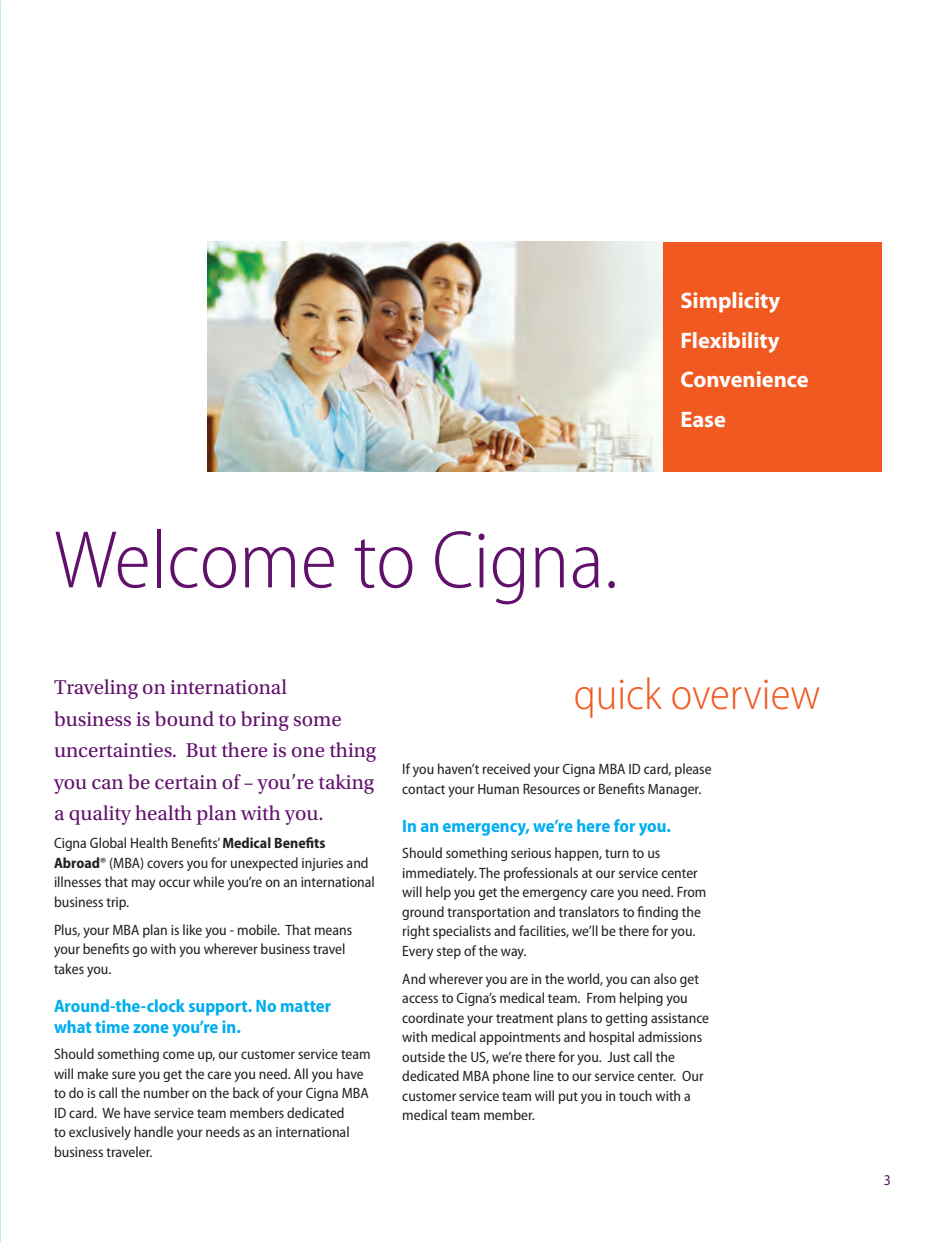
<style>
.page{position:relative;width:945px;height:1242px;background:#fff}
.page>*{position:absolute;margin:0;border:0;box-sizing:border-box;transform-origin:0 0}
.NB-left_side_headlin{font:300 semi-condensed 82.5px "Myriad Pro";color:#61116c}
.NB-left_side_headlin-2{font:300 semi-condensed 45px "Myriad Pro";color:#f15921}
.NB-sidebar_text-colo{font:700 22.5px "Myriad Pro";color:#fff}
.NB-Body_Copy{font:21px/31.5px "Utopia Std";color:#61116c}
.NB-Subhead-color{font:700 semi-condensed 18px/21px "Myriad Pro";color:#00aeef}
.NB-Body_Copy-2{font:semi-condensed 15px/19.5px "Myriad Pro";color:#231f20}
.NB-page___right{font:semi-condensed 15px "Myriad Pro";color:#61116c}
.s1{font-weight:700}
</style>
<div class="page">
<svg style="left:0;top:479px;width:1px;height:763px"></svg>
<div style="left:657px;top:242px;width:225px;height:229px;background:#f15921"></div>
<img style="left:207px;top:242px;width:455px;height:229px">
<p class="NB-left_side_headlin" style="left:54px;top:515px;width:566px">Welcome to Cigna.</p>
<p class="NB-sidebar_text-colo" style="left:680px;top:288px;width:101px">Simplicity</p>
<p class="NB-sidebar_text-colo" style="left:680px;top:327px;width:101px">Flexibility</p>
<p class="NB-sidebar_text-colo" style="left:680px;top:367px;width:130px">Convenience</p>
<p class="NB-sidebar_text-colo" style="left:680px;top:407px;width:47px">Ease</p>
<p class="NB-Body_Copy" style="left:54px;top:672px;width:324px">Traveling on international<br>business is bound to bring some uncertainties. But there is one thing you can be certain of – you’re taking a quality health plan with you.</p>
<p class="NB-Body_Copy-2" style="left:54px;top:834px;width:322px">Cigna Global Health Benefits’ <span class="s1">Medical Benefits Abroad</span>® (MBA) covers you for unexpected injuries and illnesses that may occur while you’re on an international business trip.</p>
<p class="NB-Body_Copy-2" style="left:54px;top:920px;width:300px">Plus, your MBA plan is like you - mobile. That means your benefits go with you wherever business travel takes you.</p>
<p class="NB-Subhead-color" style="left:54px;top:996px;width:279px">Around-the-clock support. No matter what time zone you’re in.</p>
<p class="NB-Body_Copy-2" style="left:54px;top:1045px;width:318px">Should something come up, our customer service team will make sure you get the care you need. All you have to do is call the number on the back of your Cigna MBA ID card. We have service team members dedicated<br>to exclusively handle your needs as an international business traveler.</p>
<p class="NB-left_side_headlin-2" style="left:574px;top:670px;width:248px">quick overview</p>
<p class="NB-Body_Copy-2" style="left:402px;top:760px;width:311px">If you haven’t received your Cigna MBA ID card, please contact your Human Resources or Benefits Manager.</p>
<p class="NB-Subhead-color" style="left:402px;top:816px;width:270px">In an emergency, we’re here for you.</p>
<p class="NB-Body_Copy-2" style="left:402px;top:844px;width:306px">Should something serious happen, turn to us immediately. The professionals at our service center will help you get the emergency care you need. From ground transportation and translators to finding the right specialists and facilities, we’ll be there for you.<br>Every step of the way.</p>
<p class="NB-Body_Copy-2" style="left:402px;top:969px;width:308px">And wherever you are in the world, you can also get access to Cigna’s medical team. From helping you coordinate your treatment plans to getting assistance with medical appointments and hospital admissions outside the US, we’re there for you. Just call the dedicated MBA phone line to our service center. Our customer service team will put you in touch with a medical team member.</p>
<p class="NB-page___right" style="left:884px;top:1172px;width:9px">3</p>
</div>
